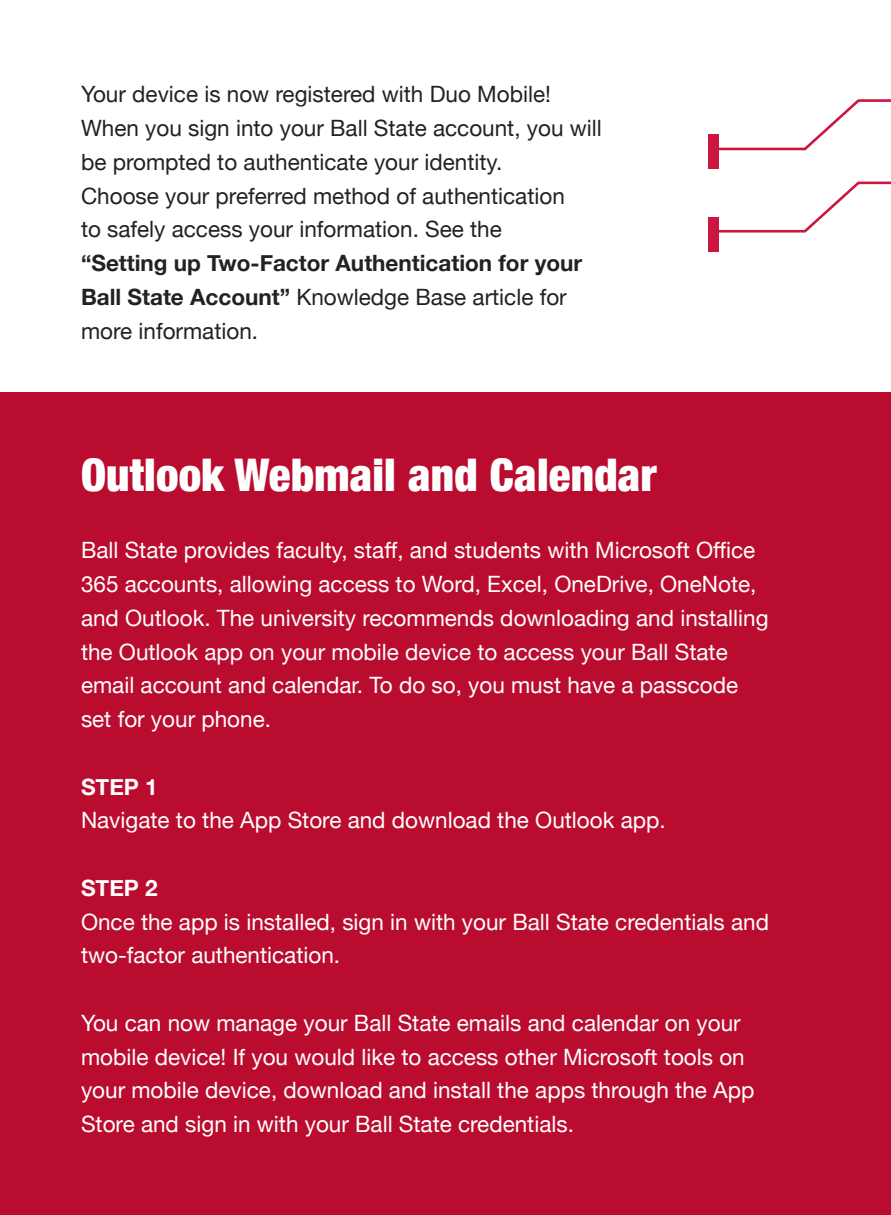
<style>
.page{position:relative;width:891px;height:1215px;background:#fff}
.page>*{position:absolute;margin:0;border:0;box-sizing:border-box;transform-origin:0 0}
.t1{font:900 condensed 45px "Helvetica Neue";letter-spacing:.005em;color:#fff}
.t2{font:22.5px/33.8px "Helvetica Neue";color:#fff}
.t3{font:22.5px/33.8px "Helvetica Neue";color:#222223}
.t4{font:700 22.5px/33.8px "Helvetica Neue";color:#222223}
.t5{font:700 22.5px "Helvetica Neue";color:#fff}
.s1{font-weight:400}
</style>
<div class="page">
<div style="left:0;top:392px;width:891px;height:823px;background:#ba0c2f"></div>
<div style="left:709px;top:217px;width:10px;height:34px;background:#cd163f"></div>
<div style="left:709px;top:135px;width:10px;height:34px;background:#cd163f"></div>
<svg style="left:708px;top:181px;width:183px;height:53px"></svg>
<svg style="left:708px;top:99px;width:183px;height:53px"></svg>
<p class="t3" style="left:81px;top:79px;width:522px">Your device is now registered with Duo Mobile!<br>When you sign into your Ball State account, you will be prompted to authenticate your identity.<br>Choose your preferred method of authentication<br>to safely access your information. See the</p>
<p class="t4" style="left:81px;top:247px;width:503px">“Setting up Two-Factor Authentication for your<br>Ball State Account” <span class="s1">Knowledge Base article for more information.</span></p>
<h1 class="t1" style="left:81px;top:438px;width:577px">Outlook Webmail and Calendar</h1>
<p class="t2" style="left:81px;top:535px;width:689px">Ball State provides faculty, staff, and students with Microsoft Office 365 accounts, allowing access to Word, Excel, OneDrive, OneNote, and Outlook. The university recommends downloading and installing the Outlook app on your mobile device to access your Ball State email account and calendar. To do so, you must have a passcode set for your phone.</p>
<p class="t5" style="left:81px;top:769px;width:78px">STEP 1</p>
<p class="t2" style="left:81px;top:805px;width:586px">Navigate to the App Store and download the Outlook app.</p>
<p class="t5" style="left:81px;top:870px;width:78px">STEP 2</p>
<p class="t2" style="left:81px;top:906px;width:690px">Once the app is installed, sign in with your Ball State credentials and two-factor authentication.</p>
<p class="t2" style="left:81px;top:1007px;width:675px">You can now manage your Ball State emails and calendar on your mobile device! If you would like to access other Microsoft tools on your mobile device, download and install the apps through the App Store and sign in with your Ball State credentials.</p>
</div>
